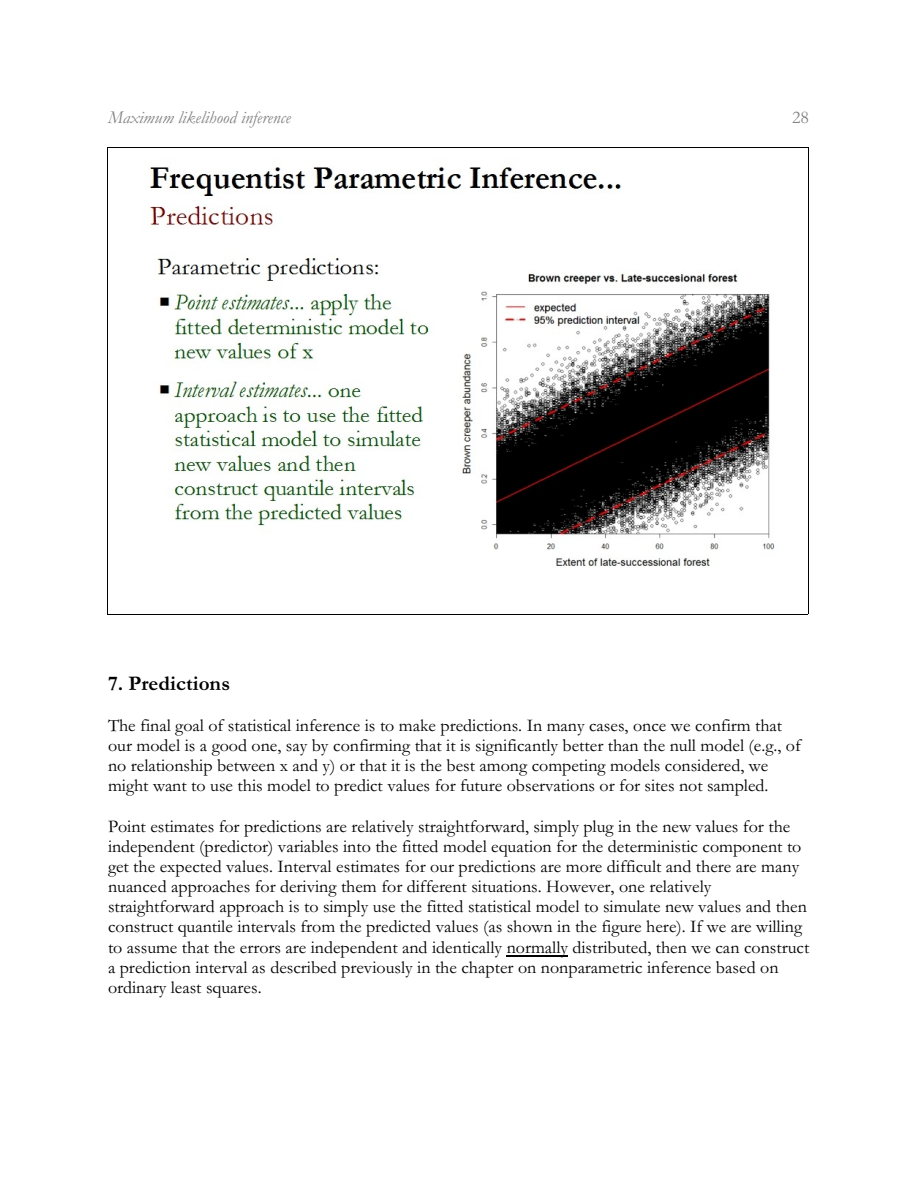
<style>
.page{position:relative;width:918px;height:1188px;background:#fff}
.page>*{position:absolute;margin:0;border:0;box-sizing:border-box;transform-origin:0 0}
.t1{font:700 21px "Garamond";color:#000}
.t2{font:18px/20.1px "Garamond";color:#000}
.t3{font:italic 18px "Garamond";color:#808080}
.t4{font:18px "Garamond";color:#808080}
</style>
<div class="page">
<hr style="left:507px;top:955px;width:61px;height:1px;background:#000">
<img style="left:107px;top:147px;width:702px;height:467px">
<p class="t3" style="left:108px;top:112px;width:184px">Maximum likelihood inference</p>
<p class="t4" style="left:792px;top:112px;width:18px">28</p>
<p class="t1" style="left:108px;top:676px;width:124px">7. Predictions</p>
<p class="t2" style="left:108px;top:717px;width:694px">The final goal of statistical inference is to make predictions. In many cases, once we confirm that our model is a good one, say by confirming that it is significantly better than the null model (e.g., of no relationship between x and y) or that it is the best among competing models considered, we might want to use this model to predict values for future observations or for sites not sampled.</p>
<p class="t2" style="left:108px;top:818px;width:703px">Point estimates for predictions are relatively straightforward, simply plug in the new values for the independent (predictor) variables into the fitted model equation for the deterministic component to get the expected values. Interval estimates for our predictions are more difficult and there are many nuanced approaches for deriving them for different situations. However, one relatively straightforward approach is to simply use the fitted statistical model to simulate new values and then construct quantile intervals from the predicted values (as shown in the figure here). If we are willing to assume that the errors are independent and identically normally distributed, then we can construct a prediction interval as described previously in the chapter on nonparametric inference based on ordinary least squares.</p>
</div>
